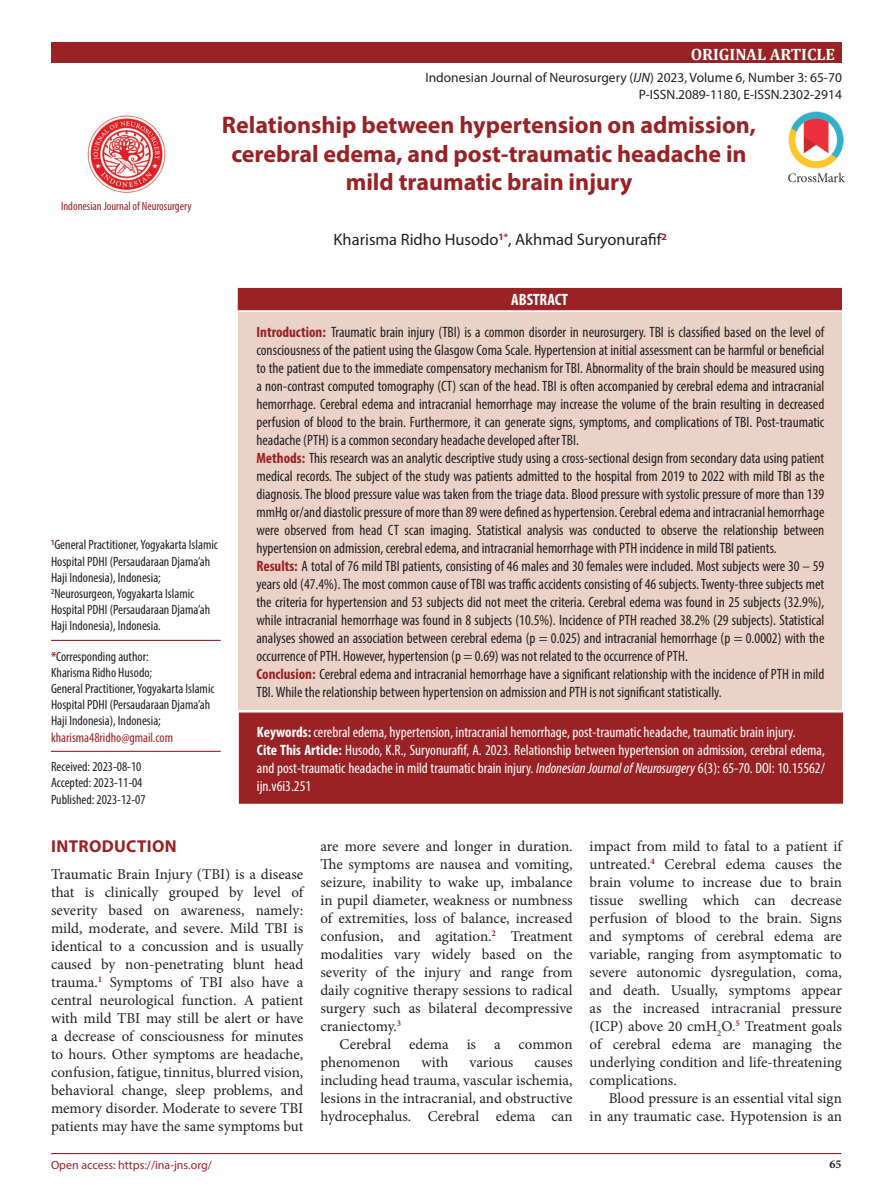
<style>
.page{position:relative;width:893px;height:1191px;background:#fff}
.page>*{position:absolute;margin:0;border:0;box-sizing:border-box;transform-origin:0 0}
.Judul_Naskah{font:700 24px/28.8px "Myriad Pro";color:#9a2124;text-align:center}
.judul{font:700 17.25px "Myriad Pro";letter-spacing:.02em;color:#9a2124}
.Author{font:16.5px "Myriad Pro";color:#231f20}
.t1{font:700 16.5px "Cambria";color:#fff}
.Default{font:700 condensed 16.5px "Myriad Pro";color:#fff}
.t2{font:condensed 15px/18px "Myriad Pro";color:#231f20;text-align:justify}
.t3{font:15px/18px "Minion Pro";color:#231f20;text-align:justify}
.t4{font:condensed 15px/18px "Myriad Pro";color:#fff;text-align:justify}
.Afiliasi{font:condensed 13.5px/16.2px "Myriad Pro";color:#231f20}
.t5{font:13.5px "Myriad Pro";color:#231f20}
.Afiliasi-2{font:condensed 13.5px "Myriad Pro";color:#9a2124}
.judul-2{font:condensed 12px "Myriad Pro";color:#9a2124}
.judul-3{font:12px "Myriad Pro";color:#a11f23}
.judul-4{font:700 12px "Minion Pro";color:#231f20}
.s1{font-style:italic}
.s2{font-weight:700;color:#9a2124}
.s3{font-weight:700}
.s4{color:#9a2124}
</style>
<div class="page">
<div style="left:51px;top:43px;width:791px;height:20px;background:#9a2124"></div>
<div style="left:238px;top:288px;width:604px;height:22px;background:#9a2124"></div>
<div style="left:239px;top:313px;width:603px;height:397px;background:#ead2c8"></div>
<div style="left:239px;top:712px;width:604px;height:91px;background:#9a2124;border:1px solid #9a2124"></div>
<img style="left:788px;top:111px;width:57px;height:72px">
<hr style="left:51px;top:640px;width:170px;height:1px;background:#9a2124">
<hr style="left:51px;top:751px;width:170px;height:1px;background:#9a2124">
<hr style="left:51px;top:1153px;width:790px;height:1px;background:#9a2124">
<img style="left:87px;top:115px;width:79px;height:78px">
<p class="t1" style="left:691px;top:43px;width:146px">ORIGINAL ARTICLE</p>
<p class="t5" style="left:425px;top:70px;width:418px">Indonesian Journal of Neurosurgery (<span class="s1">IJN</span>) 2023, Volume 6, Number 3: 65-70</p>
<p class="t5" style="left:639px;top:86px;width:205px">P-ISSN.2089-1180, E-ISSN.2302-2914</p>
<p class="judul-2" style="left:61px;top:198px;width:132px">Indonesian Journal of Neurosurgery</p>
<p class="Judul_Naskah" style="left:222px;top:110px;width:536px">Relationship between hypertension on admission, cerebral edema, and post-traumatic headache in mild traumatic brain injury</p>
<p class="Author" style="left:333px;top:230px;width:335px">Kharisma Ridho Husodo<sup>1*</sup>, Akhmad Suryonurafif<sup>2</sup></p>
<p class="Default" style="left:511px;top:289px;width:58px">ABSTRACT</p>
<p class="Afiliasi" style="left:51px;top:536px;width:168px"><sup>1</sup>General Practitioner, Yogyakarta Islamic<br>Hospital PDHI (Persaudaraan Djama’ah<br>Haji Indonesia), Indonesia;</p>
<p class="Afiliasi" style="left:51px;top:585px;width:161px"><sup>2</sup>Neurosurgeon, Yogyakarta Islamic<br>Hospital PDHI (Persaudaraan Djama’ah<br>Haji Indonesia), Indonesia.</p>
<p class="Afiliasi" style="left:51px;top:648px;width:99px"><span class="s2">*</span>Corresponding author:</p>
<p class="Afiliasi" style="left:51px;top:664px;width:103px">Kharisma Ridho Husodo;</p>
<p class="Afiliasi" style="left:51px;top:680px;width:165px">General Practitioner, Yogyakarta Islamic<br>Hospital PDHI (Persaudaraan Djama’ah<br>Haji Indonesia), Indonesia;</p>
<p class="Afiliasi-2" style="left:51px;top:729px;width:124px">kharisma48ridho@gmail.com</p>
<p class="Afiliasi" style="left:51px;top:758px;width:92px">Received: 2023-08-10</p>
<p class="Afiliasi" style="left:51px;top:774px;width:93px">Accepted: 2023-11-04</p>
<p class="Afiliasi" style="left:51px;top:791px;width:96px">Published: 2023-12-07</p>
<p class="t2" style="left:256px;top:323px;width:570px"><span class="s2">Introduction:</span> Traumatic brain injury (TBI) is a common disorder in neurosurgery. TBI is classified based on the level of consciousness of the patient using the Glasgow Coma Scale. Hypertension at initial assessment can be harmful or beneficial to the patient due to the immediate compensatory mechanism for TBI. Abnormality of the brain should be measured using a non-contrast computed tomography (CT) scan of the head. TBI is often accompanied by cerebral edema and intracranial hemorrhage. Cerebral edema and intracranial hemorrhage may increase the volume of the brain resulting in decreased perfusion of blood to the brain. Furthermore, it can generate signs, symptoms, and complications of TBI. Post-traumatic headache (PTH) is a common secondary headache developed after TBI.</p>
<p class="t2" style="left:256px;top:449px;width:570px"><span class="s2">Methods:</span> This research was an analytic descriptive study using a cross-sectional design from secondary data using patient medical records. The subject of the study was patients admitted to the hospital from 2019 to 2022 with mild TBI as the diagnosis. The blood pressure value was taken from the triage data. Blood pressure with systolic pressure of more than 139 mmHg or/and diastolic pressure of more than 89 were defined as hypertension. Cerebral edema and intracranial hemorrhage were observed from head CT scan imaging. Statistical analysis was conducted to observe the relationship between hypertension on admission, cerebral edema, and intracranial hemorrhage with PTH incidence in mild TBI patients.</p>
<p class="t2" style="left:256px;top:557px;width:569px"><span class="s2">Results:</span> A total of 76 mild TBI patients, consisting of 46 males and 30 females were included. Most subjects were 30 – 59 years old (47.4%). The most common cause of TBI was traffic accidents consisting of 46 subjects. Twenty-three subjects met the criteria for hypertension and 53 subjects did not meet the criteria. Cerebral edema was found in 25 subjects (32.9%), while intracranial hemorrhage was found in 8 subjects (10.5%). Incidence of PTH reached 38.2% (29 subjects). Statistical analyses showed an association between cerebral edema (p = 0.025) and intracranial hemorrhage (p = 0.0002) with the occurrence of PTH. However, hypertension (p = 0.69) was not related to the occurrence of PTH.</p>
<p class="t2" style="left:256px;top:665px;width:570px"><span class="s2">Conclusion:</span> Cerebral edema and intracranial hemorrhage have a significant relationship with the incidence of PTH in mild<br>TBI. While the relationship between hypertension on admission and PTH is not significant statistically.</p>
<p class="t4" style="left:257px;top:722px;width:540px"><span class="s3">Keywords:</span> cerebral edema, hypertension, intracranial hemorrhage, post-traumatic headache, traumatic brain injury.</p>
<p class="t4" style="left:257px;top:740px;width:569px"><span class="s3">Cite This Article:</span> Husodo, K.R., Suryonurafif, A. 2023. Relationship between hypertension on admission, cerebral edema, and post-traumatic headache in mild traumatic brain injury. <span class="s1">Indonesian Journal of Neurosurgery</span> 6(3): 65-70. DOI: 10.15562/ ijn.v6i3.251</p>
<p class="judul" style="left:51px;top:835px;width:127px">INTRODUCTION</p>
<p class="t3" style="left:51px;top:865px;width:254px">Traumatic Brain Injury (TBI) is a disease that is clinically grouped by level of severity based on awareness, namely: mild, moderate, and severe. Mild TBI is identical to a concussion and is usually caused by non-penetrating blunt head trauma.<sup>1</sup> Symptoms of TBI also have a central neurological function. A patient with mild TBI may still be alert or have a decrease of consciousness for minutes to hours. Other symptoms are headache, confusion, fatigue, tinnitus, blurred vision, behavioral change, sleep problems, and memory disorder. Moderate to severe TBI patients may have the same symptoms but</p>
<p class="judul-3" style="left:51px;top:1157px;width:162px"><span class="s4">Open access:</span> https://ina-jns.org/</p>
<p class="t3" style="left:320px;top:837px;width:254px">are more severe and longer in duration.<br>The symptoms are nausea and vomiting, seizure, inability to wake up, imbalance in pupil diameter, weakness or numbness of extremities, loss of balance, increased confusion, and agitation.<sup>2</sup> Treatment modalities vary widely based on the severity of the injury and range from daily cognitive therapy sessions to radical surgery such as bilateral decompressive craniectomy.<sup>3</sup></p>
<p class="t3" style="left:320px;top:1035px;width:254px;text-indent:19px">Cerebral edema is a common phenomenon</p>
<p class="t3" style="left:422px;top:1053px;width:28px">with</p>
<p class="t3" style="left:469px;top:1053px;width:45px">various</p>
<p class="t3" style="left:320px;top:1053px;width:254px;text-indent:214px">causes including head trauma, vascular ischemia, lesions in the intracranial, and obstructive hydrocephalus. Cerebral edema can</p>
<p class="t3" style="left:590px;top:837px;width:254px">impact from mild to fatal to a patient if untreated.<sup>4</sup> Cerebral edema causes the brain volume to increase due to brain tissue swelling which can decrease perfusion of blood to the brain. Signs and symptoms of cerebral edema are variable, ranging from asymptomatic to severe autonomic dysregulation, coma, and death. Usually, symptoms appear as the increased intracranial pressure (ICP) above 20 cmH<sub>2</sub>O.<sup>5</sup> Treatment goals of cerebral edema are managing the underlying condition and life-threatening complications.</p>
<p class="t3" style="left:590px;top:1089px;width:254px;text-align:right">Blood pressure is an essential vital sign<br>in any traumatic case. Hypotension is an</p>
<p class="judul-4" style="left:829px;top:1156px;width:13px">65</p>
</div>
